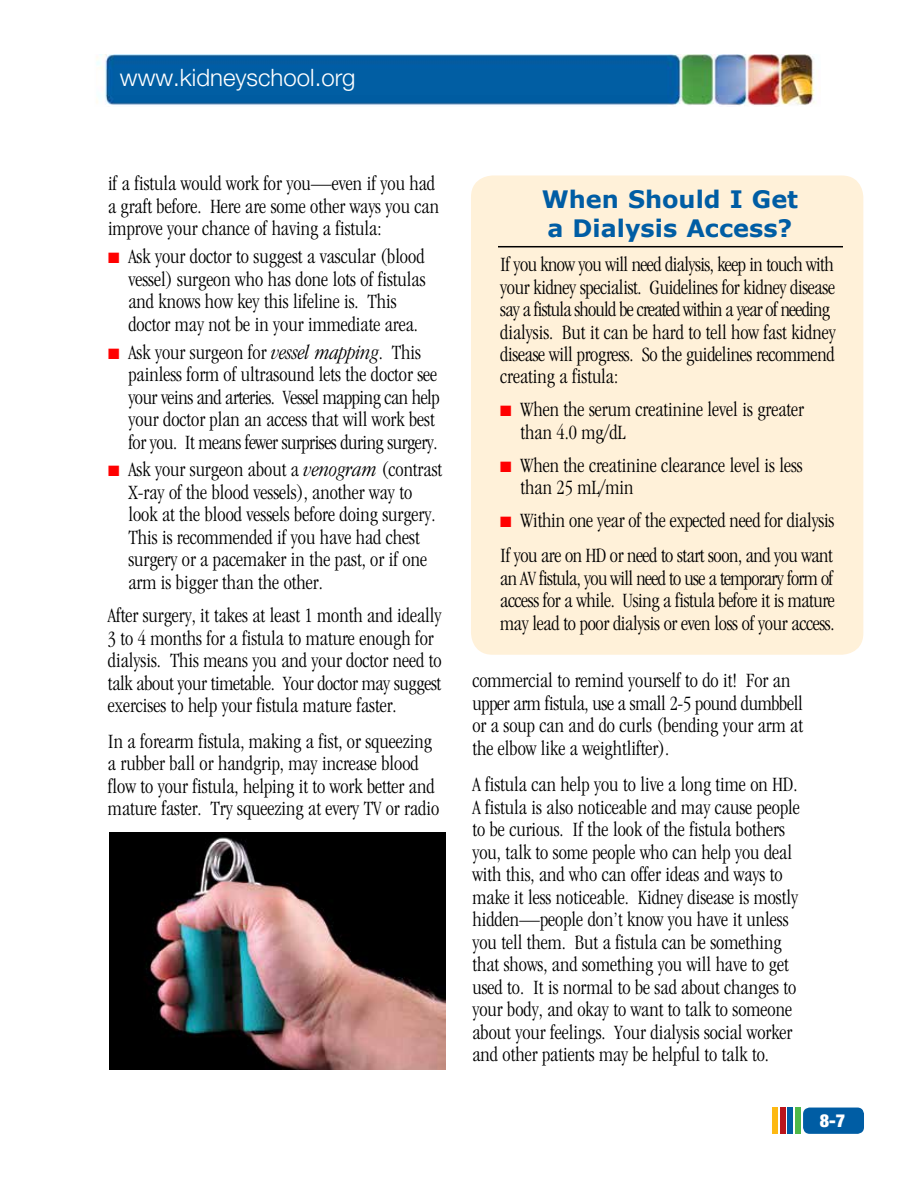
<style>
.page{position:relative;width:918px;height:1188px;background:#fff}
.page>*{position:absolute;margin:0;border:0;box-sizing:border-box;transform-origin:0 0}
.t1{font:700 24px/28.8px "Verdana";color:#005da4}
.t2{font:300 24px "Helvetica Neue LT Std";color:#fff}
.t3{font:300 condensed 21px/22.5px "ITC Garamond Std";color:#000}
.t4{font:900 condensed 18px "Helvetica Neue LT Std";color:#fff}
.s1{color:#f00}
.s2{font-style:italic}
</style>
<div class="page">
<div style="left:803px;top:1108px;width:61px;height:26px;background:#005da4;border-radius:7px"></div>
<div style="left:796px;top:1108px;width:5px;height:26px;background:#50b848"></div>
<div style="left:788px;top:1108px;width:5px;height:26px;background:#005da4"></div>
<div style="left:772px;top:1108px;width:6px;height:26px;background:#fdb913"></div>
<div style="left:780px;top:1108px;width:6px;height:26px;background:#ba141a"></div>
<img style="left:96px;top:54px;width:719px;height:52px">
<div style="left:471px;top:175px;width:392px;height:480px;background:#fff1d9;border-radius:22px"></div>
<hr style="left:498px;top:246px;width:345px;height:1px;background:#000">
<img style="left:110px;top:832px;width:335px;height:238px">
<p class="t2" style="left:120px;top:63px;width:237px">www.kidneyschool.org</p>
<p class="t3" style="left:108px;top:173px;width:333px">if a fistula would work for you—even if you had a graft before. Here are some other ways you can improve your chance of having a fistula:</p>
<p class="t3" style="left:128px;top:245px;width:299px;text-indent:-20px"><span class="s1">■</span> Ask your doctor to suggest a vascular (blood vessel) surgeon who has done lots of fistulas and knows how key this lifeline is. This doctor may not be in your immediate area.</p>
<p class="t3" style="left:128px;top:341px;width:313px;text-indent:-20px"><span class="s1">■</span> Ask your surgeon for <span class="s2">vessel mapping</span>. This painless form of ultrasound lets the doctor see your veins and arteries. Vessel mapping can help your doctor plan an access that will work best for you. It means fewer surprises during surgery.</p>
<p class="t3" style="left:128px;top:459px;width:315px;text-indent:-20px"><span class="s1">■</span> Ask your surgeon about a <span class="s2">venogram</span> (contrast X-ray of the blood vessels), another way to look at the blood vessels before doing surgery.<br>This is recommended if you have had chest surgery or a pacemaker in the past, or if one arm is bigger than the other.</p>
<p class="t3" style="left:108px;top:604px;width:335px">After surgery, it takes at least 1 month and ideally 3 to 4 months for a fistula to mature enough for dialysis. This means you and your doctor need to talk about your timetable. Your doctor may suggest exercises to help your fistula mature faster.</p>
<p class="t3" style="left:108px;top:730px;width:333px">In a forearm fistula, making a fist, or squeezing a rubber ball or handgrip, may increase blood flow to your fistula, helping it to work better and mature faster. Try squeezing at every TV or radio</p>
<p class="t1" style="left:542px;top:185px;width:258px">When Should I Get a Dialysis Access?</p>
<p class="t3" style="left:500px;top:253px;width:337px">If you know you will need dialysis, keep in touch with your kidney specialist. Guidelines for kidney disease say a fistula should be created within a year of needing dialysis. But it can be hard to tell how fast kidney disease will progress. So the guidelines recommend creating a fistula:</p>
<p class="t3" style="left:521px;top:399px;width:285px;text-indent:-20px"><span class="s1">■</span> When the serum creatinine level is greater than 4.0 mg/dL</p>
<p class="t3" style="left:521px;top:454px;width:284px;text-indent:-20px"><span class="s1">■</span> When the creatinine clearance level is less than 25 mL/min</p>
<p class="t3" style="left:500px;top:503px;width:336px;line-height:35.4px"><span class="s1">■</span> Within one year of the expected need for dialysis<br>If you are on HD or need to start soon, and you want</p>
<p class="t3" style="left:500px;top:567px;width:336px;text-align:justify">an AV fistula, you will need to use a temporary form of access for a while. Using a fistula before it is mature may lead to poor dialysis or even loss of your access.</p>
<p class="t3" style="left:472px;top:670px;width:332px">commercial to remind yourself to do it! For an upper arm fistula, use a small 2-5 pound dumbbell or a soup can and do curls (bending your arm at the elbow like a weightlifter).</p>
<p class="t3" style="left:472px;top:774px;width:329px">A fistula can help you to live a long time on HD.<br>A fistula is also noticeable and may cause people to be curious. If the look of the fistula bothers you, talk to some people who can help you deal with this, and who can offer ideas and ways to make it less noticeable. Kidney disease is mostly hidden—people don’t know you have it unless you tell them. But a fistula can be something that shows, and something you will have to get used to. It is normal to be sad about changes to your body, and okay to want to talk to someone about your feelings. Your dialysis social worker and other patients may be helpful to talk to.</p>
<p class="t4" style="left:820px;top:1110px;width:27px">8-7</p>
</div>
